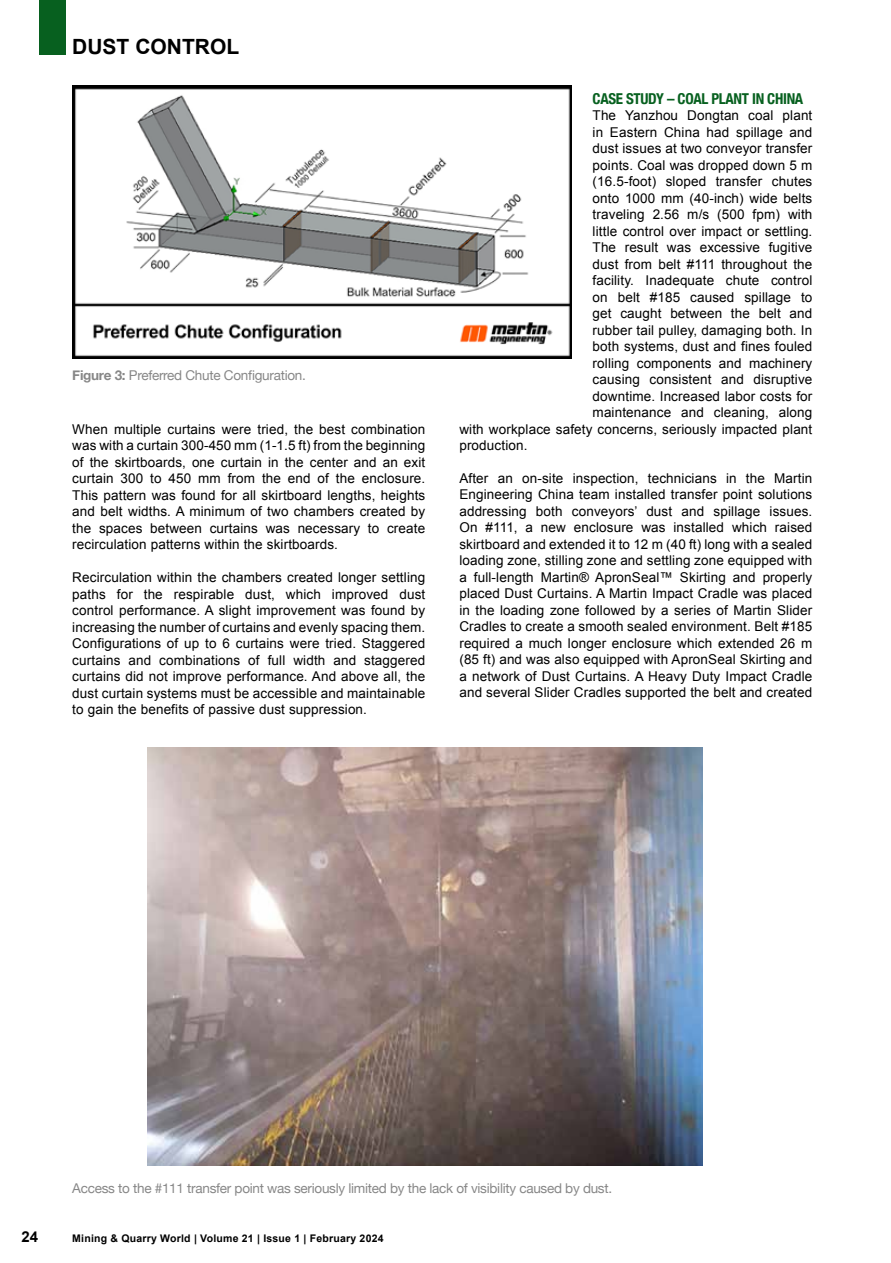
<style>
.page{position:relative;width:891px;height:1263px;background:#fff}
.page>*{position:absolute;margin:0;border:0;box-sizing:border-box;transform-origin:0 0}
.t1{font:700 21px "Arial";color:#000}
.t2{font:700 condensed 15px "Helvetica Neue";letter-spacing:-.02em;color:#07601f}
.t3{font:700 15px "Arial";color:#000}
.t4{font:13.5px/16.5px "Arial";letter-spacing:.01em;color:#000;text-align:justify}
.t5{font:13.5px "Helvetica Neue";letter-spacing:-.02em;color:#878787}
.t6{font:700 10.5px "Arial";letter-spacing:.02em;color:#000}
.s1{font-weight:700}
</style>
<div class="page">
<div style="left:39px;top:0;width:26px;height:54px;background:#07601f"></div>
<img style="left:72px;top:85px;width:499px;height:273px">
<img style="left:148px;top:748px;width:555px;height:417px">
<h1 class="t1" style="left:72px;top:33px;width:168px">DUST CONTROL</h1>
<p class="t5" style="left:72px;top:366px;width:235px"><span class="s1">Figure 3:</span> Preferred Chute Configuration.</p>
<p class="t4" style="left:72px;top:421px;width:354px">When multiple curtains were tried, the best combination was with a curtain 300-450 mm (1-1.5 ft) from the beginning of the skirtboards, one curtain in the center and an exit curtain 300 to 450 mm from the end of the enclosure.<br>This pattern was found for all skirtboard lengths, heights and belt widths. A minimum of two chambers created by the spaces between curtains was necessary to create recirculation patterns within the skirtboards.</p>
<p class="t4" style="left:72px;top:569px;width:354px">Recirculation within the chambers created longer settling paths for the respirable dust, which improved dust control performance. A slight improvement was found by increasing the number of curtains and evenly spacing them.<br>Configurations of up to 6 curtains were tried. Staggered curtains and combinations of full width and staggered curtains did not improve performance. And above all, the dust curtain systems must be accessible and maintainable to gain the benefits of passive dust suppression.</p>
<p class="t2" style="left:592px;top:86px;width:212px">CASE STUDY – COAL PLANT IN CHINA</p>
<p class="t4" style="left:592px;top:107px;width:221px">The Yanzhou Dongtan coal plant</p>
<p class="t4" style="left:592px;top:124px;width:221px">in Eastern China had spillage and</p>
<p class="t4" style="left:592px;top:140px;width:221px">dust issues at two conveyor transfer</p>
<p class="t4" style="left:592px;top:157px;width:221px">points. Coal was dropped down 5 m</p>
<p class="t4" style="left:592px;top:173px;width:221px">(16.5-foot) sloped transfer chutes</p>
<p class="t4" style="left:592px;top:190px;width:221px">onto 1000 mm (40-inch) wide belts</p>
<p class="t4" style="left:592px;top:206px;width:221px">traveling 2.56 m/s (500 fpm) with</p>
<p class="t4" style="left:592px;top:223px;width:221px">little control over impact or settling.</p>
<p class="t4" style="left:592px;top:239px;width:221px">The result was excessive fugitive</p>
<p class="t4" style="left:592px;top:256px;width:221px">dust from belt #111 throughout the</p>
<p class="t4" style="left:592px;top:272px;width:221px">facility. Inadequate chute control</p>
<p class="t4" style="left:592px;top:289px;width:221px">on belt #185 caused spillage to</p>
<p class="t4" style="left:592px;top:305px;width:221px">get caught between the belt and</p>
<p class="t4" style="left:592px;top:322px;width:221px">rubber tail pulley, damaging both. In</p>
<p class="t4" style="left:592px;top:338px;width:221px">both systems, dust and fines fouled</p>
<p class="t4" style="left:592px;top:355px;width:221px">rolling components and machinery</p>
<p class="t4" style="left:592px;top:371px;width:221px">causing consistent and disruptive</p>
<p class="t4" style="left:592px;top:388px;width:221px">downtime. Increased labor costs for</p>
<p class="t4" style="left:592px;top:404px;width:221px">maintenance and cleaning, along</p>
<p class="t4" style="left:459px;top:421px;width:354px">with workplace safety concerns, seriously impacted plant</p>
<p class="t4" style="left:459px;top:437px;width:70px">production.</p>
<p class="t4" style="left:459px;top:470px;width:354px">After an on-site inspection, technicians in the Martin Engineering China team installed transfer point solutions addressing both conveyors’ dust and spillage issues.<br>On #111, a new enclosure was installed which raised skirtboard and extended it to 12 m (40 ft) long with a sealed loading zone, stilling zone and settling zone equipped with a full-length Martin® ApronSeal™ Skirting and properly placed Dust Curtains. A Martin Impact Cradle was placed in the loading zone followed by a series of Martin Slider Cradles to create a smooth sealed environment. Belt #185 required a much longer enclosure which extended 26 m (85 ft) and was also equipped with ApronSeal Skirting and a network of Dust Curtains. A Heavy Duty Impact Cradle and several Slider Cradles supported the belt and created</p>
<p class="t3" style="left:21px;top:1227px;width:18px">24</p>
<p class="t5" style="left:72px;top:1178px;width:541px">Access to the #111 transfer point was seriously limited by the lack of visibility caused by dust.</p>
<p class="t6" style="left:72px;top:1231px;width:313px">Mining &amp; Quarry World | Volume 21 | Issue 1 | February 2024</p>
</div>
